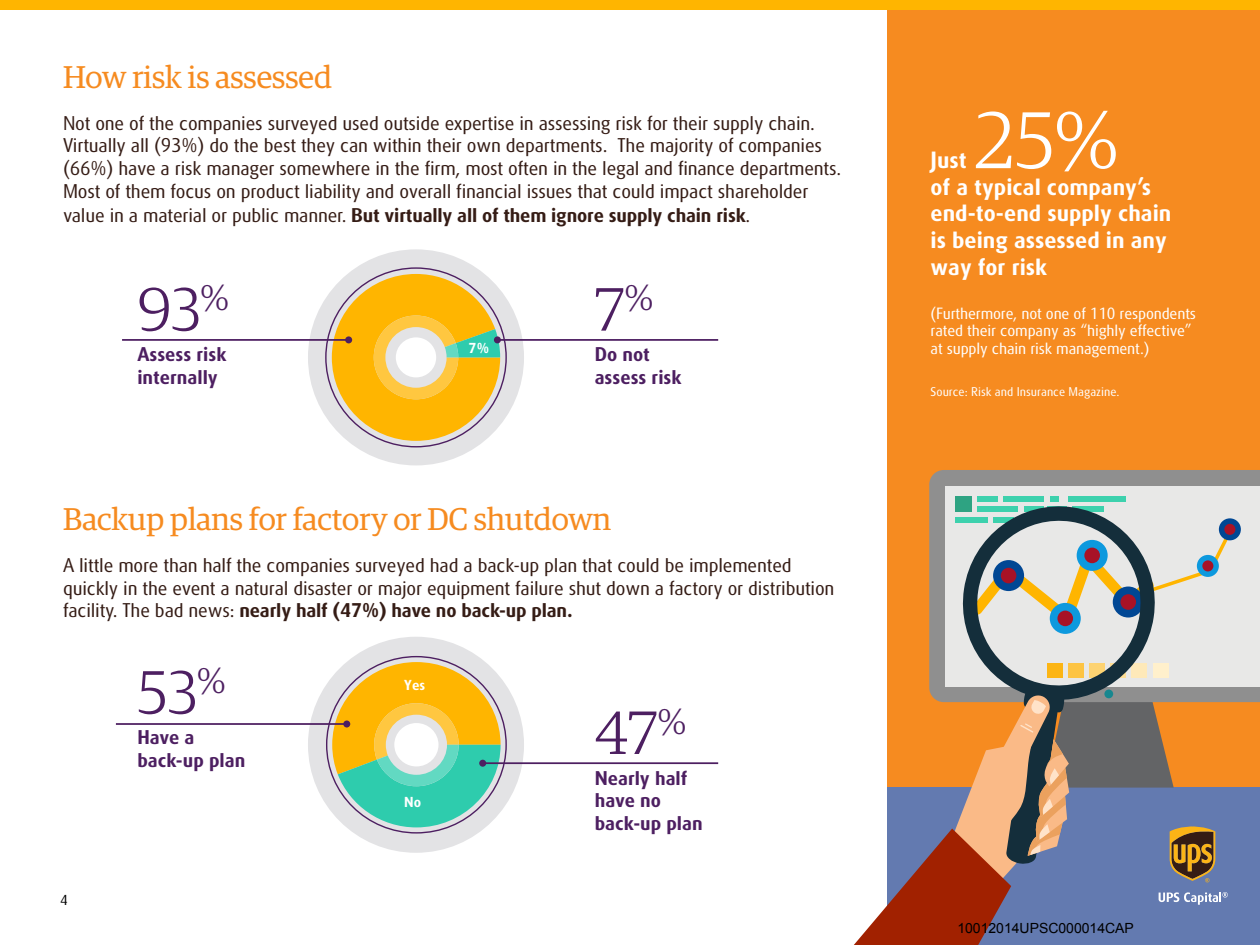
<style>
.page{position:relative;width:1260px;height:945px;background:#fff}
.page>*{position:absolute;margin:0;border:0;box-sizing:border-box;transform-origin:0 0}
.t1{font:300 80.5px "Guardian Egyp";color:#fff}
.white_body{font:300 61.25px "Guardian Egyp";color:#4d1f61}
.t2{font:31.5px "Guardian Egyp";color:#f68b20}
.t3{font:700 22.75px/26.6px "UPS Sans";color:#fff}
.white_body-2{font:19.25px/22.8px "UPS Sans";letter-spacing:-.01em;color:#351c15}
.white_body-3{font:700 19.25px/22.8px "UPS Sans";color:#4d1f61}
.white_body-4{font:700 19.25px "UPS Sans";letter-spacing:-.01em;color:#351c15}
.t4{font:15.75px/17.5px "UPS Sans";letter-spacing:-.01em;color:#fff}
.t5{font:14px "Arial";color:#000}
.white_body-5{font:700 14px "UPS Sans";color:#fff}
.white_hadline{font:14px "UPS Sans";color:#000}
.t6{font:12.25px "UPS Sans";color:#fff}
.s1{font-weight:400}
.s2{font-weight:700}
</style>
<div class="page">
<div style="left:887px;top:0;width:373px;height:945px;background:#f68b20"></div>
<div style="left:887px;top:788px;width:373px;height:157px;background:#637ab0"></div>
<div style="left:308px;top:249px;width:216px;height:216px;background:#e3e3e5;border-radius:50%"></div>
<svg style="left:332px;top:274px;width:168px;height:167px"></svg>
<div style="left:0;top:0;width:1260px;height:10px;background:#ffb500"></div>
<hr style="left:497px;top:339px;width:221px;height:2px;background:#4d1f61">
<div style="left:494px;top:336px;width:7px;height:7px;background:#4d1f61;border-radius:50%"></div>
<div style="left:308px;top:637px;width:216px;height:216px;background:#e3e3e5;border-radius:50%"></div>
<svg style="left:332px;top:662px;width:169px;height:165px"></svg>
<hr style="left:116px;top:723px;width:231px;height:2px;background:#4d1f61">
<div style="left:343px;top:721px;width:7px;height:7px;background:#4d1f61;border-radius:50%"></div>
<hr style="left:483px;top:762px;width:235px;height:2px;background:#4d1f61">
<div style="left:479px;top:760px;width:7px;height:7px;background:#4d1f61;border-radius:50%"></div>
<hr style="left:122px;top:339px;width:227px;height:2px;background:#4d1f61">
<div style="left:345px;top:336px;width:7px;height:7px;background:#4d1f61;border-radius:50%"></div>
<div style="left:929px;top:470px;width:331px;height:232px;background:#8f8f8f"></div>
<div style="left:945px;top:486px;width:315px;height:200px;background:#e8e8e7"></div>
<div style="left:955px;top:496px;width:17px;height:16px;background:#2ea382"></div>
<div style="left:977px;top:496px;width:21px;height:5px;background:#3dd1ad"></div>
<div style="left:1003px;top:496px;width:41px;height:5px;background:#3dd1ad"></div>
<div style="left:1068px;top:496px;width:58px;height:5px;background:#3dd1ad"></div>
<div style="left:1051px;top:496px;width:8px;height:5px;background:#3dd1ad"></div>
<svg style="left:1219px;top:518px;width:22px;height:22px"></svg>
<svg style="left:854px;top:500px;width:381px;height:445px"></svg>
<p class="t2" style="left:63px;top:55px;width:270px">How risk is assessed</p>
<p class="white_body-2" style="left:63px;top:111px;width:780px">Not one of the companies surveyed used outside expertise in assessing risk for their supply chain.<br>Virtually all (93%) do the best they can within their own departments. The majority of companies (66%) have a risk manager somewhere in the firm, most often in the legal and finance departments.<br>Most of them focus on product liability and overall financial issues that could impact shareholder</p>
<p class="white_body-4" style="left:63px;top:204px;width:689px"><span class="s1">value in a material or public manner.</span> But virtually all of them ignore supply chain risk<span class="s1">.</span></p>
<p class="t1" style="left:975px;top:87px;width:145px">25%</p>
<p class="t3" style="left:931px;top:173px;width:242px">of a typical company’s end-to-end supply chain is being assessed in any way for risk</p>
<p class="t4" style="left:931px;top:304px;width:267px">(Furthermore, not one of 110 respondents rated their company as “highly effective”</p>
<p class="t3" style="left:931px;top:147px;width:38px">Just</p>
<p class="white_body" style="left:137px;top:269px;width:93px">93<sup>%</sup></p>
<p class="white_body-3" style="left:137px;top:343px;width:91px">Assess risk internally</p>
<p class="white_body" style="left:595px;top:269px;width:60px">7<sup>%</sup></p>
<p class="white_body-3" style="left:595px;top:343px;width:89px">Do not assess risk</p>
<p class="white_body-5" style="left:468px;top:340px;width:22px">7%</p>
<p class="t4" style="left:931px;top:339px;width:220px">at supply chain risk management.)</p>
<p class="t6" style="left:931px;top:385px;width:190px">Source: Risk and Insurance Magazine.</p>
<p class="t2" style="left:63px;top:498px;width:550px">Backup plans for factory or DC shutdown</p>
<p class="white_body-2" style="left:63px;top:554px;width:773px">A little more than half the companies surveyed had a back-up plan that could be implemented quickly in the event a natural disaster or major equipment failure shut down a factory or distribution facility. The bad news: <span class="s2">nearly half (47%) have no back-up plan.</span></p>
<p class="white_hadline" style="left:60px;top:892px;width:9px">4</p>
<p class="white_body" style="left:137px;top:652px;width:90px">53<sup>%</sup></p>
<p class="white_body-3" style="left:137px;top:726px;width:109px">Have a back-up plan</p>
<p class="white_body-5" style="left:404px;top:677px;width:22px">Yes</p>
<p class="white_body-5" style="left:404px;top:794px;width:18px">No</p>
<p class="white_body" style="left:595px;top:692px;width:93px">47<sup>%</sup></p>
<p class="white_body-3" style="left:595px;top:766px;width:109px">Nearly half have no back-up plan</p>
<p class="t5" style="left:957px;top:919px;width:178px">10012014UPSC000014CAP</p>
</div>
